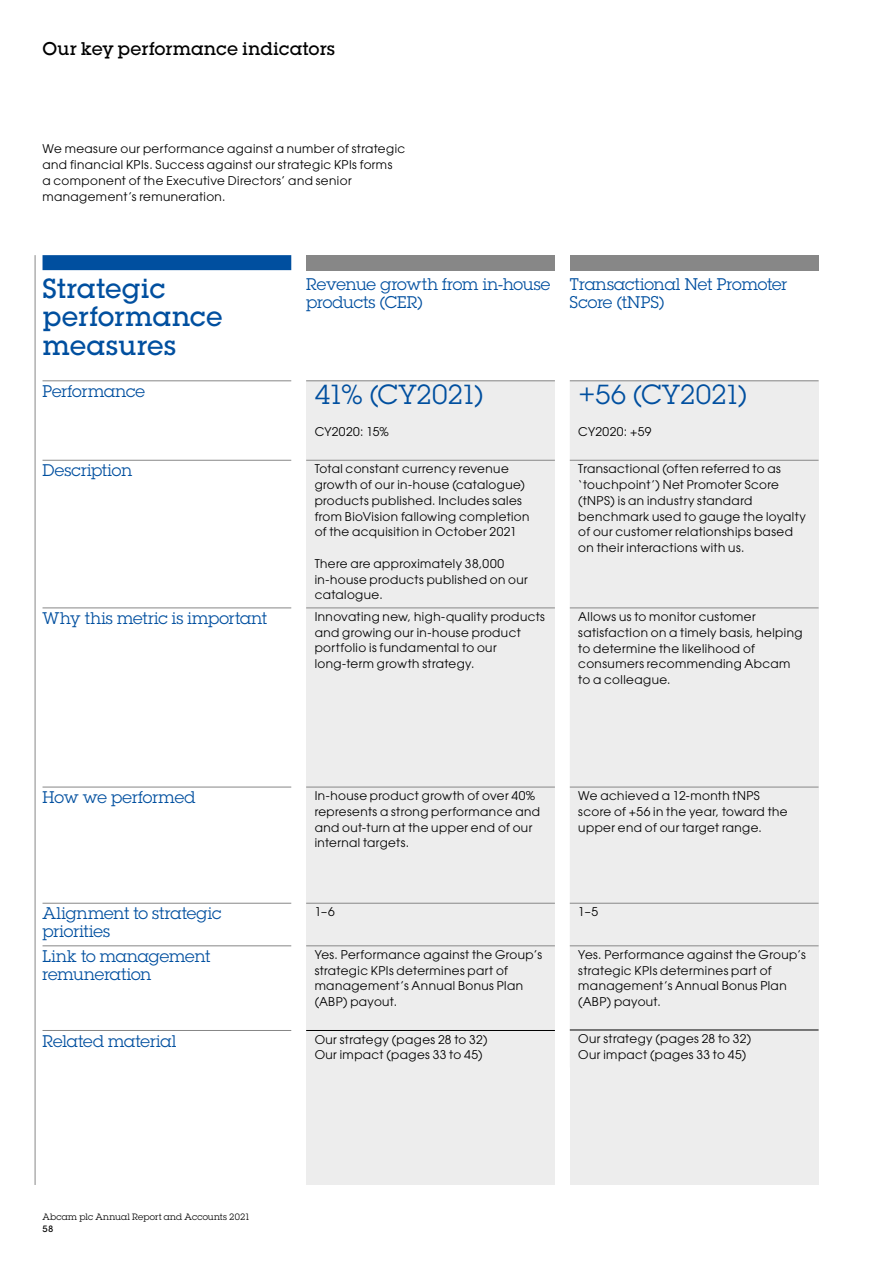
<style>
.page{position:relative;width:893px;height:1263px;background:#fff}
.page>*{position:absolute;margin:0;border:0;box-sizing:border-box;transform-origin:0 0}
.t1{font:500 27px/28.5px "Lubalin Graph Std";color:#004f9f}
.t2{font:27px "Lubalin Graph Std";letter-spacing:-.01em;color:#004f9f}
.t3{font:500 18px "Lubalin Graph Std";letter-spacing:.005em;color:#000}
.t4{font:16.5px/18px "Lubalin Graph Std";color:#004f9f}
.t5{font:12px/15.8px "ITC Avant Garde Std";letter-spacing:.035em;color:#000}
.t6{font:9px "Lubalin Graph Std";letter-spacing:.03em;color:#000}
.t7{font:500 9px "Lubalin Graph Std";color:#000}
</style>
<div class="page">
<div style="left:43px;top:255px;width:248px;height:15px;background:#004f9f"></div>
<div style="left:306px;top:381px;width:249px;height:804px;background:#ededed"></div>
<svg style="left:306px;top:459px;width:249px;height:488px"></svg>
<hr style="left:306px;top:381px;width:249px;height:1px;background:#878787">
<hr style="left:306px;top:460px;width:249px;height:1px;background:#878787">
<hr style="left:306px;top:608px;width:249px;height:1px;background:#878787">
<hr style="left:306px;top:787px;width:249px;height:1px;background:#878787">
<hr style="left:306px;top:903px;width:249px;height:1px;background:#878787">
<hr style="left:306px;top:945px;width:249px;height:1px;background:#878787">
<hr style="left:306px;top:1030px;width:249px;height:1px;background:#000">
<div style="left:570px;top:381px;width:249px;height:804px;background:#ededed"></div>
<svg style="left:570px;top:459px;width:249px;height:571px"></svg>
<hr style="left:570px;top:381px;width:249px;height:1px;background:#878787">
<hr style="left:570px;top:460px;width:249px;height:1px;background:#878787">
<hr style="left:570px;top:608px;width:249px;height:1px;background:#878787">
<hr style="left:570px;top:787px;width:249px;height:1px;background:#878787">
<hr style="left:570px;top:903px;width:249px;height:1px;background:#878787">
<hr style="left:570px;top:945px;width:249px;height:1px;background:#878787">
<hr style="left:570px;top:1030px;width:249px;height:1px;background:#000">
<hr style="left:43px;top:381px;width:248px;height:1px;background:#878787">
<hr style="left:43px;top:460px;width:248px;height:1px;background:#878787">
<hr style="left:43px;top:608px;width:248px;height:1px;background:#878787">
<hr style="left:43px;top:787px;width:248px;height:1px;background:#878787">
<hr style="left:43px;top:903px;width:248px;height:1px;background:#878787">
<hr style="left:43px;top:945px;width:248px;height:1px;background:#878787">
<hr style="left:43px;top:1030px;width:248px;height:1px;background:#878787">
<div style="left:306px;top:255px;width:249px;height:15px;background:#878787"></div>
<div style="left:570px;top:255px;width:249px;height:15px;background:#878787"></div>
<hr style="left:35px;top:255px;width:1px;height:930px;background:#878787">
<h2 class="t3" style="left:43px;top:38px;width:294px">Our key performance indicators</h2>
<p class="t5" style="left:43px;top:141px;width:364px">We measure our performance against a number of strategic and financial KPIs. Success against our strategic KPIs forms<br>a component of the Executive Directors’ and senior management’s remuneration.</p>
<h1 class="t1" style="left:43px;top:274px;width:182px">Strategic performance measures</h1>
<h3 class="t4" style="left:306px;top:275px;width:246px">Revenue growth from in-house products (CER)</h3>
<h3 class="t4" style="left:570px;top:275px;width:219px">Transactional Net Promoter<br>Score (tNPS)</h3>
<h1 class="t2" style="left:315px;top:378px;width:170px">41% (CY2021)</h1>
<p class="t5" style="left:315px;top:424px;width:76px">CY2020: 15%</p>
<p class="t5" style="left:315px;top:461px;width:216px">Total constant currency revenue growth of our in-house (catalogue) products published. Includes sales from BioVision fallowing completion of the acquisition in October 2021</p>
<p class="t5" style="left:315px;top:555px;width:215px">There are approximately 38,000 in-house products published on our catalogue.</p>
<p class="t5" style="left:315px;top:609px;width:232px">Innovating new, high-quality products and growing our in-house product portfolio is fundamental to our long-term growth strategy.</p>
<h1 class="t2" style="left:578px;top:378px;width:170px">+56 (CY2021)</h1>
<p class="t5" style="left:578px;top:424px;width:75px">CY2020: +59</p>
<p class="t5" style="left:578px;top:461px;width:229px">Transactional (often referred to as ‘touchpoint’) Net Promoter Score (tNPS) is an industry standard benchmark used to gauge the loyalty of our customer relationships based on their interactions with us.</p>
<h3 class="t4" style="left:43px;top:382px;width:104px">Performance</h3>
<h3 class="t4" style="left:43px;top:461px;width:91px">Description</h3>
<p class="t5" style="left:578px;top:609px;width:226px">Allows us to monitor customer satisfaction on a timely basis, helping to determine the likelihood of consumers recommending Abcam to a colleague.</p>
<h3 class="t4" style="left:43px;top:609px;width:226px">Why this metric is important</h3>
<h3 class="t4" style="left:43px;top:788px;width:154px">How we performed</h3>
<h3 class="t4" style="left:43px;top:904px;width:180px">Alignment to strategic priorities</h3>
<h3 class="t4" style="left:43px;top:947px;width:169px">Link to management remuneration</h3>
<h3 class="t4" style="left:43px;top:1031px;width:135px">Related material</h3>
<p class="t6" style="left:43px;top:1211px;width:209px">Abcam plc Annual Report and Accounts 2021</p>
<p class="t7" style="left:43px;top:1223px;width:12px">58</p>
<p class="t5" style="left:315px;top:788px;width:227px">In-house product growth of over 40% represents a strong performance and and out-turn at the upper end of our internal targets.</p>
<p class="t5" style="left:315px;top:904px;width:22px">1–6</p>
<p class="t5" style="left:315px;top:946px;width:229px">Yes. Performance against the Group’s strategic KPIs determines part of management’s Annual Bonus Plan (ABP) payout.</p>
<p class="t5" style="left:315px;top:1031px;width:174px">Our strategy (pages 28 to 32)<br>Our impact (pages 33 to 45)</p>
<p class="t5" style="left:578px;top:788px;width:211px">We achieved a 12-month tNPS score of +56 in the year, toward the upper end of our target range.</p>
<p class="t5" style="left:578px;top:904px;width:21px">1–5</p>
<p class="t5" style="left:578px;top:946px;width:229px">Yes. Performance against the Group’s strategic KPIs determines part of management’s Annual Bonus Plan (ABP) payout.</p>
<p class="t5" style="left:578px;top:1030px;width:174px">Our strategy (pages 28 to 32)<br>Our impact (pages 33 to 45)</p>
</div>
